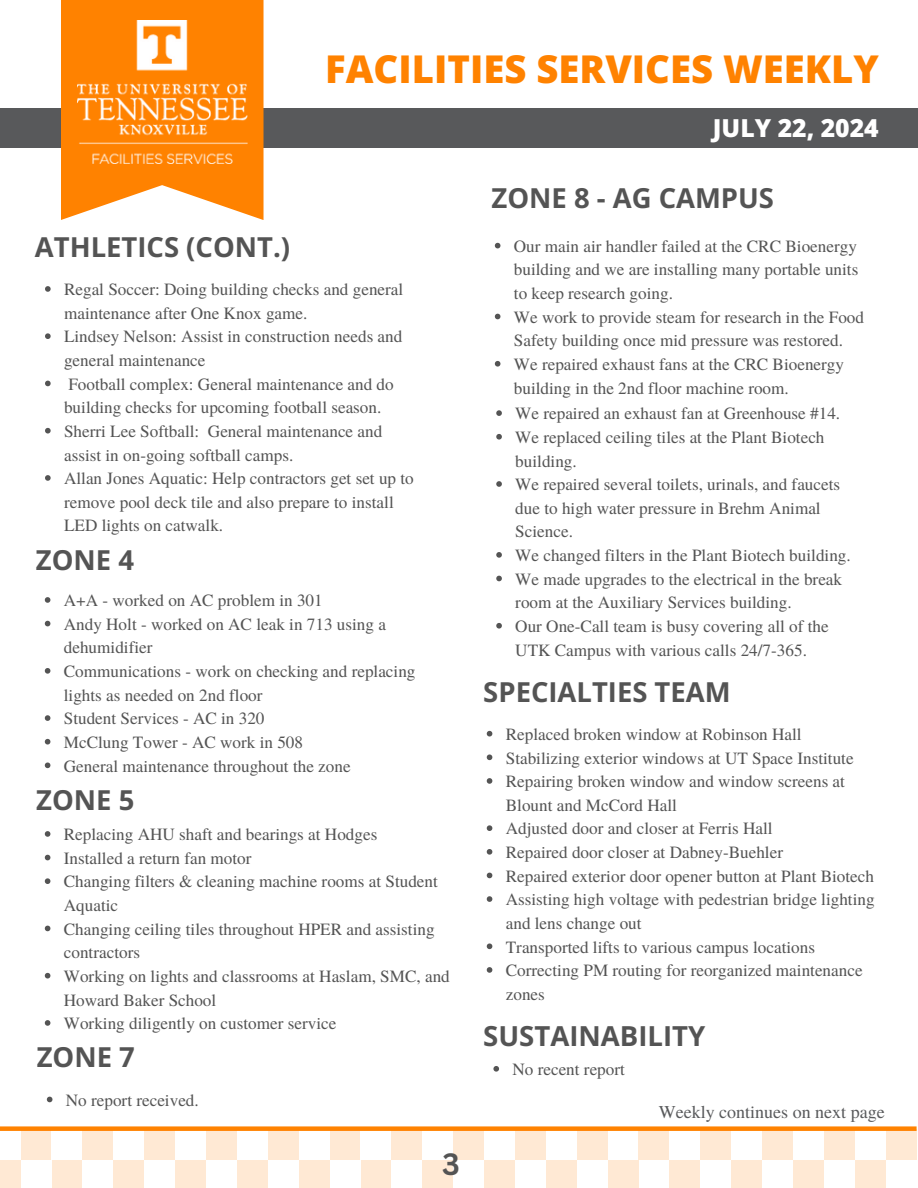
<style>
.page{position:relative;width:918px;height:1188px;background:#fff}
.page>*{position:absolute;margin:0;border:0;box-sizing:border-box;transform-origin:0 0}
.t1{font:800 38.25px "Open Sans";color:#ff8200}
.t2{font:700 30px "Canva Sans";color:#545454}
.t3{font:700 27.6px "Open Sans";color:#545454}
.t4{font:700 27.45px "Open Sans";color:#545454}
.t5{font:800 24.75px "Open Sans";color:#fff}
.t6{font:18px "Te X Gyre Termes";color:#58595b}
.t7{font:17.1px/23.7px "Te X Gyre Termes";color:#545454}
</style>
<div class="page">
<div style="left:0;top:108px;width:918px;height:40px;background:#58595b"></div>
<svg style="left:61px;top:0;width:203px;height:220px;fill:#ff8200"></svg>
<img style="left:77px;top:20px;width:170px;height:143px">
<div style="left:700px;top:1129px;width:31px;height:31px;background:#ffe9d4"></div>
<div style="left:762px;top:1129px;width:31px;height:31px;background:#ffe9d4"></div>
<div style="left:824px;top:1129px;width:31px;height:31px;background:#ffe9d4"></div>
<div style="left:886px;top:1129px;width:31px;height:31px;background:#ffe9d4"></div>
<div style="left:855px;top:1160px;width:31px;height:28px;background:#ffe9d4"></div>
<div style="left:793px;top:1160px;width:31px;height:28px;background:#ffe9d4"></div>
<div style="left:731px;top:1160px;width:31px;height:28px;background:#ffe9d4"></div>
<div style="left:669px;top:1160px;width:31px;height:28px;background:#ffe9d4"></div>
<div style="left:453px;top:1129px;width:31px;height:31px;background:#ffe9d4"></div>
<div style="left:515px;top:1129px;width:31px;height:31px;background:#ffe9d4"></div>
<div style="left:577px;top:1129px;width:31px;height:31px;background:#ffe9d4"></div>
<div style="left:639px;top:1129px;width:30px;height:31px;background:#ffe9d4"></div>
<div style="left:608px;top:1160px;width:31px;height:28px;background:#ffe9d4"></div>
<div style="left:546px;top:1160px;width:31px;height:28px;background:#ffe9d4"></div>
<div style="left:484px;top:1160px;width:31px;height:28px;background:#ffe9d4"></div>
<div style="left:422px;top:1160px;width:31px;height:28px;background:#ffe9d4"></div>
<div style="left:206px;top:1129px;width:31px;height:31px;background:#ffe9d4"></div>
<div style="left:268px;top:1129px;width:31px;height:31px;background:#ffe9d4"></div>
<div style="left:330px;top:1129px;width:30px;height:31px;background:#ffe9d4"></div>
<div style="left:391px;top:1129px;width:31px;height:31px;background:#ffe9d4"></div>
<div style="left:360px;top:1160px;width:31px;height:28px;background:#ffe9d4"></div>
<div style="left:299px;top:1160px;width:31px;height:28px;background:#ffe9d4"></div>
<div style="left:237px;top:1160px;width:31px;height:28px;background:#ffe9d4"></div>
<div style="left:175px;top:1160px;width:31px;height:28px;background:#ffe9d4"></div>
<div style="left:21px;top:1129px;width:31px;height:31px;background:#ffe9d4"></div>
<div style="left:82px;top:1129px;width:31px;height:31px;background:#ffe9d4"></div>
<div style="left:144px;top:1129px;width:31px;height:31px;background:#ffe9d4"></div>
<div style="left:113px;top:1160px;width:31px;height:28px;background:#ffe9d4"></div>
<div style="left:52px;top:1160px;width:30px;height:28px;background:#ffe9d4"></div>
<div style="left:0;top:1160px;width:21px;height:28px;background:#ffe9d4"></div>
<div style="left:0;top:1126px;width:917px;height:5px;background:#ff8200"></div>
<svg style="left:45px;top:597px;width:5px;height:6px"></svg>
<svg style="left:45px;top:621px;width:5px;height:5px"></svg>
<svg style="left:45px;top:668px;width:5px;height:6px"></svg>
<svg style="left:45px;top:715px;width:5px;height:6px"></svg>
<svg style="left:45px;top:739px;width:5px;height:6px"></svg>
<svg style="left:45px;top:763px;width:5px;height:5px"></svg>
<svg style="left:45px;top:831px;width:5px;height:6px"></svg>
<svg style="left:45px;top:855px;width:5px;height:5px"></svg>
<svg style="left:45px;top:878px;width:5px;height:6px"></svg>
<svg style="left:45px;top:926px;width:5px;height:5px"></svg>
<svg style="left:45px;top:973px;width:5px;height:6px"></svg>
<svg style="left:45px;top:1020px;width:5px;height:6px"></svg>
<svg style="left:47px;top:1097px;width:5px;height:5px"></svg>
<svg style="left:495px;top:243px;width:5px;height:5px"></svg>
<svg style="left:495px;top:314px;width:5px;height:5px"></svg>
<svg style="left:495px;top:361px;width:5px;height:6px"></svg>
<svg style="left:487px;top:731px;width:5px;height:6px"></svg>
<svg style="left:487px;top:755px;width:5px;height:5px"></svg>
<svg style="left:487px;top:778px;width:5px;height:6px"></svg>
<svg style="left:487px;top:825px;width:5px;height:6px"></svg>
<svg style="left:487px;top:849px;width:5px;height:6px"></svg>
<svg style="left:487px;top:873px;width:5px;height:5px"></svg>
<svg style="left:487px;top:896px;width:5px;height:6px"></svg>
<svg style="left:487px;top:944px;width:5px;height:5px"></svg>
<svg style="left:487px;top:967px;width:5px;height:6px"></svg>
<svg style="left:493px;top:1066px;width:6px;height:6px"></svg>
<svg style="left:496px;top:410px;width:6px;height:6px"></svg>
<svg style="left:496px;top:434px;width:6px;height:6px"></svg>
<svg style="left:496px;top:481px;width:6px;height:6px"></svg>
<svg style="left:496px;top:552px;width:6px;height:6px"></svg>
<svg style="left:496px;top:576px;width:6px;height:5px"></svg>
<svg style="left:496px;top:623px;width:6px;height:6px"></svg>
<svg style="left:45px;top:286px;width:6px;height:6px"></svg>
<svg style="left:45px;top:333px;width:6px;height:6px"></svg>
<svg style="left:45px;top:381px;width:6px;height:5px"></svg>
<svg style="left:45px;top:428px;width:6px;height:6px"></svg>
<svg style="left:45px;top:475px;width:6px;height:6px"></svg>
<h1 class="t1" style="left:325px;top:42px;width:555px">FACILITIES SERVICES WEEKLY</h1>
<h3 class="t5" style="left:713px;top:111px;width:167px">JULY 22, 2024</h3>
<p class="t4" style="left:35px;top:228px;width:257px">ATHLETICS (CONT.)</p>
<h2 class="t7" style="left:64px;top:277px;width:341px">Regal Soccer: Doing building checks and general maintenance after One Knox game.</h2>
<h2 class="t7" style="left:64px;top:324px;width:340px">Lindsey Nelson: Assist in construction needs and general maintenance</h2>
<p class="t7" style="left:64px;top:371px;width:331px">Football complex: General maintenance and do building checks for upcoming football season.</p>
<p class="t7" style="left:64px;top:418px;width:320px">Sherri Lee Softball: General maintenance and assist in on-going softball camps.</p>
<p class="t7" style="left:64px;top:466px;width:351px">Allan Jones Aquatic: Help contractors get set up to remove pool deck tile and also prepare to install<br>LED lights on catwalk.</p>
<p class="t4" style="left:36px;top:541px;width:100px">ZONE 4</p>
<p class="t7" style="left:64px;top:588px;width:260px">A+A - worked on AC problem in 301</p>
<p class="t7" style="left:64px;top:611px;width:324px">Andy Holt - worked on AC leak in 713 using a dehumidifier</p>
<p class="t7" style="left:64px;top:659px;width:353px">Communications - work on checking and replacing lights as needed on 2nd floor</p>
<p class="t7" style="left:64px;top:706px;width:202px">Student Services - AC in 320</p>
<p class="t7" style="left:64px;top:729px;width:241px">McClung Tower - AC work in 508</p>
<p class="t7" style="left:64px;top:753px;width:288px">General maintenance throughout the zone</p>
<p class="t4" style="left:36px;top:780px;width:100px">ZONE 5</p>
<p class="t7" style="left:64px;top:822px;width:315px">Replacing AHU shaft and bearings at Hodges</p>
<p class="t7" style="left:64px;top:845px;width:189px">Installed a return fan motor</p>
<p class="t7" style="left:64px;top:869px;width:376px">Changing filters &amp; cleaning machine rooms at Student<br>Aquatic</p>
<p class="t7" style="left:64px;top:916px;width:372px">Changing ceiling tiles throughout HPER and assisting contractors</p>
<p class="t7" style="left:64px;top:963px;width:387px">Working on lights and classrooms at Haslam, SMC, and<br>Howard Baker School</p>
<p class="t7" style="left:64px;top:1011px;width:274px">Working diligently on customer service</p>
<h2 class="t4" style="left:37px;top:1038px;width:100px">ZONE 7</h2>
<p class="t7" style="left:66px;top:1087px;width:134px">No report received.</p>
<h2 class="t2" style="left:442px;top:1143px;width:19px">3</h2>
<p class="t4" style="left:491px;top:179px;width:284px">ZONE 8 - AG CAMPUS</p>
<p class="t7" style="left:514px;top:233px;width:346px;text-align:justify">Our main air handler failed at the CRC Bioenergy building and we are installing many portable units to keep research going.</p>
<p class="t7" style="left:514px;top:304px;width:352px">We work to provide steam for research in the Food<br>Safety building once mid pressure was restored.</p>
<p class="t7" style="left:514px;top:351px;width:332px">We repaired exhaust fans at the CRC Bioenergy building in the 2nd floor machine room.</p>
<p class="t7" style="left:515px;top:401px;width:326px">We repaired an exhaust fan at Greenhouse #14.</p>
<p class="t7" style="left:515px;top:424px;width:311px">We replaced ceiling tiles at the Plant Biotech building.</p>
<p class="t7" style="left:515px;top:472px;width:326px">We repaired several toilets, urinals, and faucets due to high water pressure in Brehm Animal<br>Science.</p>
<p class="t7" style="left:515px;top:543px;width:337px">We changed filters in the Plant Biotech building.</p>
<p class="t7" style="left:515px;top:566px;width:328px">We made upgrades to the electrical in the break room at the Auxiliary Services building.</p>
<p class="t7" style="left:515px;top:613px;width:315px">Our One-Call team is busy covering all of the<br>UTK Campus with various calls 24/7-365.</p>
<p class="t4" style="left:483px;top:672px;width:249px">SPECIALTIES TEAM</p>
<h2 class="t7" style="left:506px;top:721px;width:297px">Replaced broken window at Robinson Hall</h2>
<p class="t7" style="left:506px;top:745px;width:349px">Stabilizing exterior windows at UT Space Institute</p>
<p class="t7" style="left:506px;top:769px;width:341px">Repairing broken window and window screens at<br>Blount and McCord Hall</p>
<p class="t7" style="left:506px;top:816px;width:268px">Adjusted door and closer at Ferris Hall</p>
<p class="t7" style="left:506px;top:840px;width:279px">Repaired door closer at Dabney-Buehler</p>
<p class="t7" style="left:506px;top:863px;width:370px">Repaired exterior door opener button at Plant Biotech</p>
<p class="t7" style="left:506px;top:887px;width:370px">Assisting high voltage with pedestrian bridge lighting and lens change out</p>
<p class="t7" style="left:506px;top:934px;width:311px">Transported lifts to various campus locations</p>
<p class="t7" style="left:506px;top:958px;width:358px">Correcting PM routing for reorganized maintenance zones</p>
<p class="t3" style="left:483px;top:1016px;width:224px">SUSTAINABILITY</p>
<h2 class="t7" style="left:513px;top:1057px;width:114px">No recent report</h2>
<h2 class="t6" style="left:659px;top:1099px;width:227px">Weekly continues on next page</h2>
</div>
